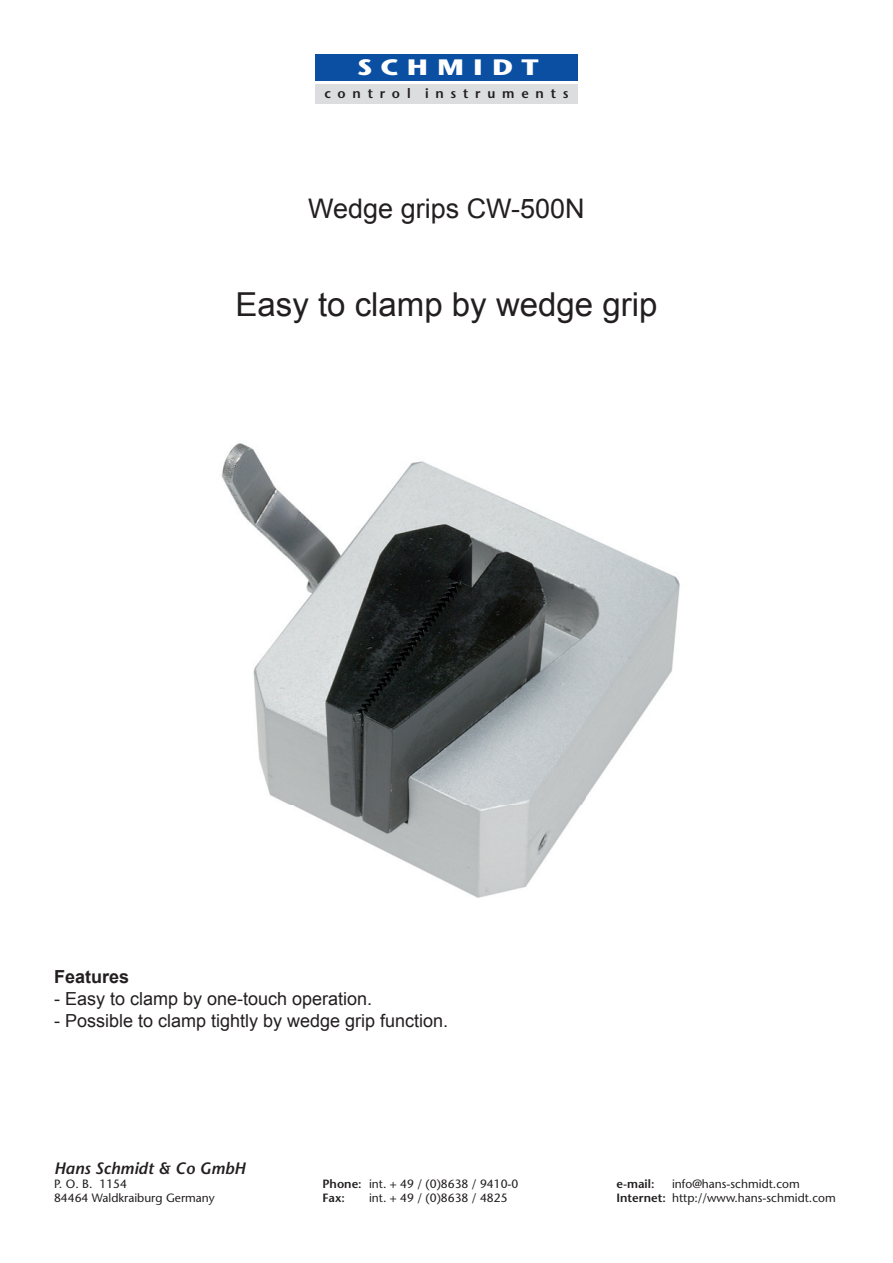
<style>
.page{position:relative;width:893px;height:1263px;background:#fff}
.page>*{position:absolute;margin:0;border:0;box-sizing:border-box;transform-origin:0 0}
.t1{font:33px "Arial";color:#231f20}
.t2{font:27px "Arial";color:#231f20}
.t3{font:700 22.35px "Stone Sans";letter-spacing:.33em;color:#fff;scale:1.22 1}
.t4{font:18px "Arial";color:#231f20}
.t5{font:700 18px "Arial";color:#231f20}
.t6{font:italic 600 16.5px "Stone Sans";color:#231f20}
.t7{font:600 13.5px "Stone Sans";letter-spacing:.5em;color:#231f20}
.t8{font:12px "Stone Sans";color:#231f20}
.t9{font:600 12px "Stone Sans";color:#231f20}
.s1{font-weight:600}
</style>
<div class="page">
<div style="left:315px;top:54px;width:263px;height:27px;background:#0a4fa2"></div>
<div style="left:315px;top:84px;width:263px;height:19px;background:#dcdddf"></div>
<img style="left:221px;top:443px;width:459px;height:455px">
<h3 class="t3" style="left:357px;top:54px;width:150px">SCHMIDT</h3>
<p class="t7" style="left:324px;top:85px;width:246px">control instruments</p>
<h2 class="t2" style="left:308px;top:191px;width:278px">Wedge grips CW-500N</h2>
<h1 class="t1" style="left:236px;top:283px;width:423px">Easy to clamp by wedge grip</h1>
<h3 class="t5" style="left:54px;top:965px;width:77px">Features</h3>
<h3 class="t4" style="left:54px;top:987px;width:320px">- Easy to clamp by one-touch operation.</h3>
<h3 class="t4" style="left:54px;top:1008px;width:396px">- Possible to clamp tightly by wedge grip function.</h3>
<h3 class="t6" style="left:54px;top:1158px;width:193px">Hans Schmidt &amp; Co GmbH</h3>
<p class="t8" style="left:54px;top:1177px;width:74px">P. O. B. 1154</p>
<p class="t8" style="left:322px;top:1177px;width:197px"><span class="s1">Phone:</span> int. + 49 / (0)8638 / 9410-0</p>
<p class="t9" style="left:616px;top:1176px;width:39px">e-mail:</p>
<p class="t8" style="left:672px;top:1177px;width:129px">info@hans-schmidt.com</p>
<p class="t8" style="left:54px;top:1191px;width:162px">84464 Waldkraiburg Germany</p>
<p class="t9" style="left:322px;top:1191px;width:24px">Fax:</p>
<p class="t8" style="left:369px;top:1191px;width:140px">int. + 49 / (0)8638 / 4825</p>
<p class="t8" style="left:616px;top:1191px;width:221px"><span class="s1">Internet:</span> http://www.hans-schmidt.com</p>
</div>
